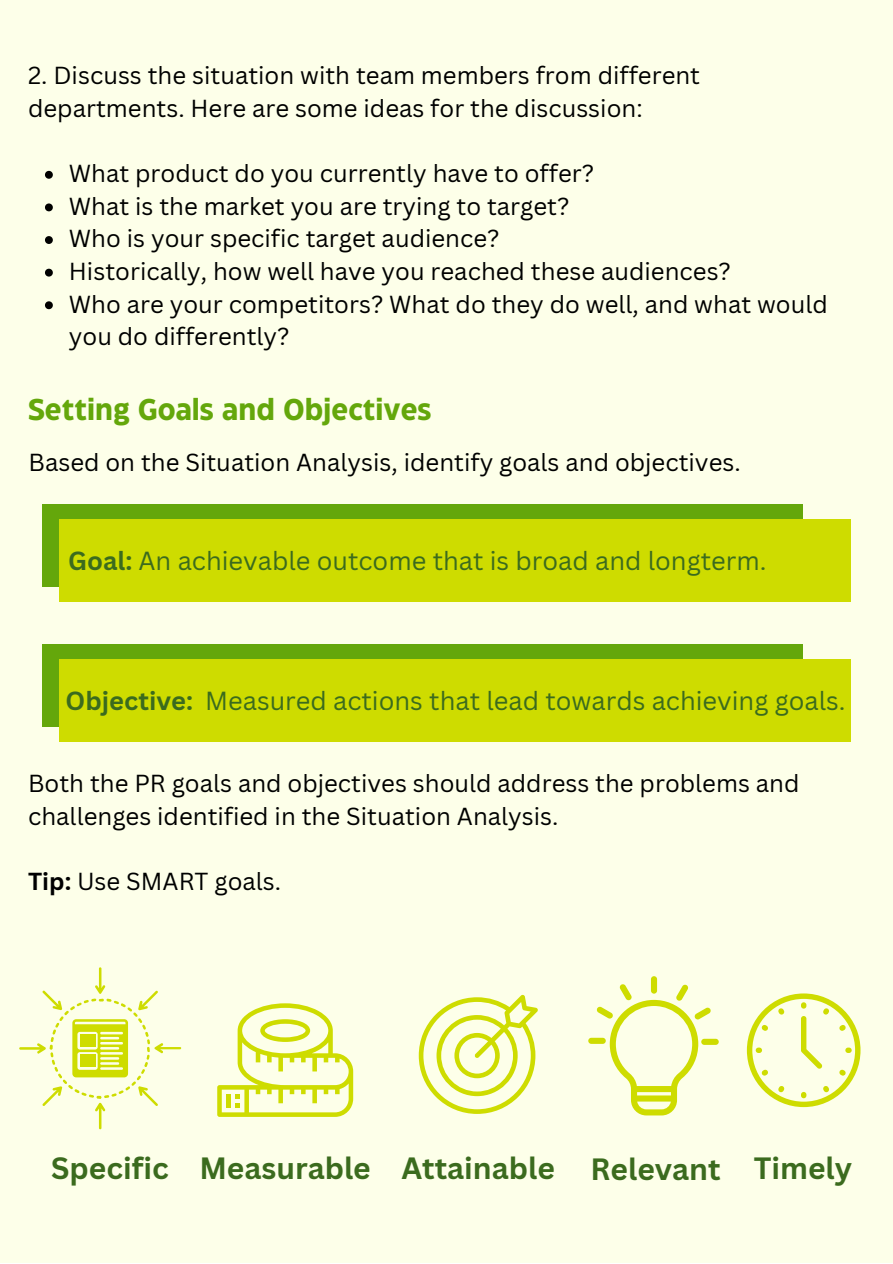
<style>
.page{position:relative;width:893px;height:1264px;background:#fff}
.page>*{position:absolute;margin:0;border:0;box-sizing:border-box;transform-origin:0 0}
.t1{font:700 30px "Canva Sans";color:#3b6b1e}
.t2{font:700 30px "Eastman Grotesque";color:#64a70b}
.t3{font:25.5px "Canva Sans";color:#3b6b1e}
.t4{font:24px/32.5px "Canva Sans";color:#000}
.s1{font-weight:700}
</style>
<div class="page">
<div style="left:0;top:0;width:892px;height:1262px;background:#fdffe9"></div>
<div style="left:42px;top:504px;width:761px;height:82px;background:#64a70b"></div>
<div style="left:59px;top:519px;width:792px;height:82px;background:#cedc00"></div>
<div style="left:42px;top:644px;width:761px;height:82px;background:#64a70b"></div>
<div style="left:59px;top:659px;width:791px;height:82px;background:#cedc00"></div>
<svg style="left:19px;top:967px;width:162px;height:162px"></svg>
<svg style="left:217px;top:1003px;width:136px;height:113px"></svg>
<svg style="left:419px;top:994px;width:119px;height:119px"></svg>
<svg style="left:746px;top:993px;width:114px;height:114px"></svg>
<svg style="left:588px;top:976px;width:130px;height:139px"></svg>
<svg style="left:45px;top:171px;width:8px;height:8px"></svg>
<svg style="left:45px;top:203px;width:8px;height:8px"></svg>
<svg style="left:45px;top:236px;width:8px;height:8px"></svg>
<svg style="left:45px;top:269px;width:8px;height:7px"></svg>
<svg style="left:45px;top:301px;width:8px;height:8px"></svg>
<p class="t4" style="left:28px;top:59px;width:673px">2. Discuss the situation with team members from different departments. Here are some ideas for the discussion:</p>
<p class="t4" style="left:69px;top:156px;width:526px">What product do you currently have to offer?</p>
<p class="t4" style="left:69px;top:189px;width:502px">What is the market you are trying to target?</p>
<p class="t4" style="left:69px;top:222px;width:432px">Who is your specific target audience?</p>
<p class="t4" style="left:69px;top:254px;width:663px">Historically, how well have you reached these audiences?</p>
<p class="t4" style="left:69px;top:287px;width:760px">Who are your competitors? What do they do well, and what would you do differently?</p>
<p class="t2" style="left:28px;top:398px;width:405px">Setting Goals and Objectives</p>
<p class="t4" style="left:29px;top:445px;width:713px">Based on the Situation Analysis, identify goals and objectives.</p>
<p class="t3" style="left:68px;top:542px;width:700px"><span class="s1">Goal:</span> An achievable outcome that is broad and longterm.</p>
<p class="t3" style="left:66px;top:682px;width:781px"><span class="s1">Objective:</span> Measured actions that lead towards achieving goals.</p>
<p class="t4" style="left:28px;top:766px;width:773px">Both the PR goals and objectives should address the problems and challenges identified in the Situation Analysis.</p>
<p class="t4" style="left:28px;top:864px;width:254px"><span class="s1">Tip:</span> Use SMART goals.</p>
<p class="t1" style="left:51px;top:1147px;width:119px">Specific</p>
<p class="t1" style="left:199px;top:1147px;width:173px">Measurable</p>
<p class="t1" style="left:401px;top:1147px;width:155px">Attainable</p>
<p class="t1" style="left:590px;top:1147px;width:132px">Relevant</p>
<p class="t1" style="left:753px;top:1146px;width:100px">Timely</p>
</div>
